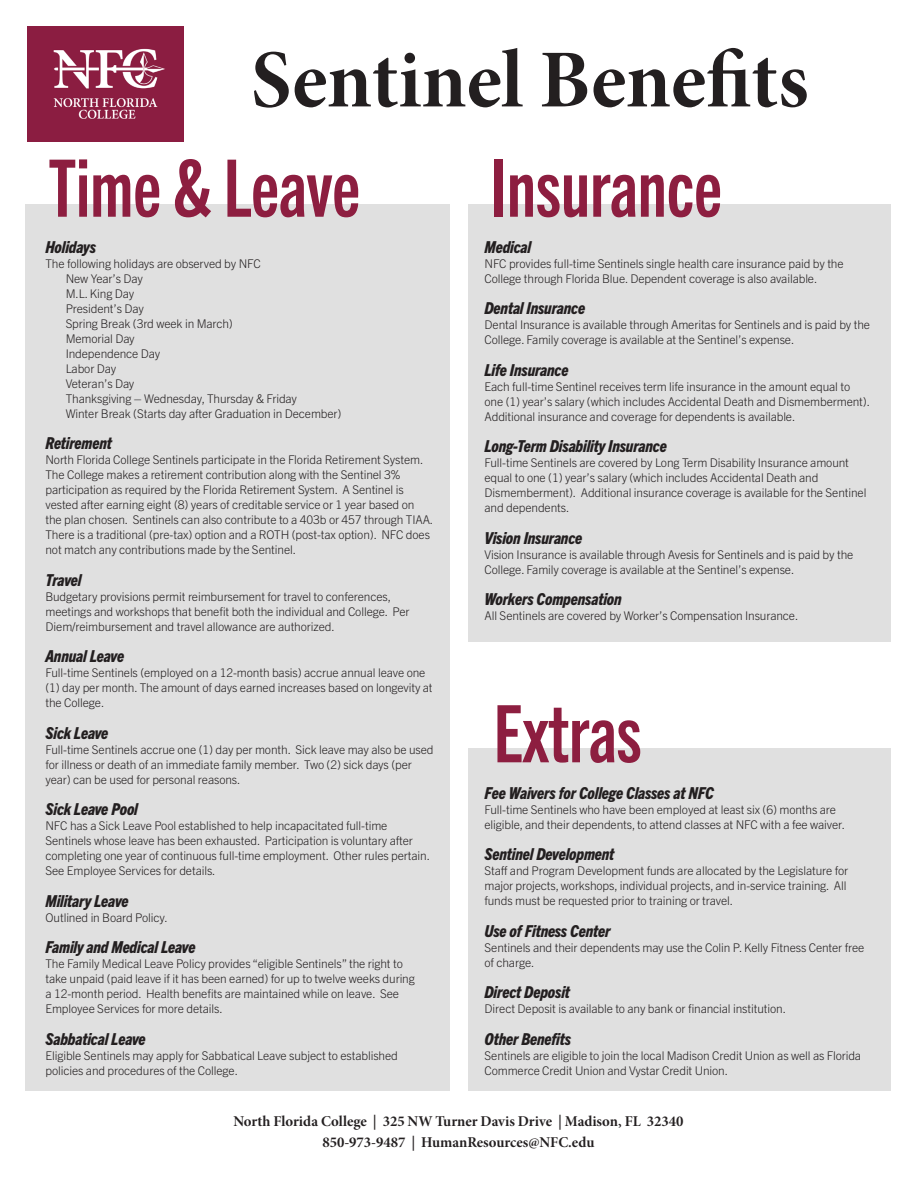
<style>
.page{position:relative;width:918px;height:1188px;background:#fff}
.page>*{position:absolute;margin:0;border:0;box-sizing:border-box;transform-origin:0 0}
.t1{font:82.5px "Minion Pro Bold Subh";letter-spacing:-.005em;color:#231f20}
.t2{font:79.5px "Trade Gothic Next LT Pro Bd Cm";color:#8d1e40}
.t3{font:italic 800 condensed 16.5px "Trade Gothic Next LT Pro";letter-spacing:-.01em;color:#231f20}
.t4{font:15px "Minion Pro Bold Subh";color:#231f20}
.t5{font:300 12px/15px "Trade Gothic Next LT Pro";letter-spacing:-.01em;color:#231f20}
</style>
<div class="page">
<img style="left:27px;top:27px;width:157px;height:114px">
<div style="left:26px;top:204px;width:424px;height:887px;background:#e0e0e0"></div>
<div style="left:468px;top:204px;width:423px;height:437px;background:#e0e0e0"></div>
<div style="left:468px;top:748px;width:423px;height:343px;background:#e0e0e0"></div>
<p class="t1" style="left:251px;top:24px;width:559px">Sentinel Benefits</p>
<p class="t2" style="left:49px;top:135px;width:313px">Time &amp; Leave</p>
<p class="t2" style="left:491px;top:135px;width:233px">Insurance</p>
<p class="t3" style="left:45px;top:236px;width:52px">Holidays</p>
<p class="t5" style="left:45px;top:255px;width:217px">The following holidays are observed by NFC</p>
<p class="t5" style="left:66px;top:270px;width:79px">New Year’s Day</p>
<p class="t5" style="left:66px;top:285px;width:70px">M.L. King Day</p>
<p class="t5" style="left:66px;top:300px;width:80px">President’s Day</p>
<p class="t5" style="left:66px;top:315px;width:169px">Spring Break (3rd week in March)</p>
<p class="t5" style="left:66px;top:330px;width:70px">Memorial Day</p>
<p class="t5" style="left:66px;top:345px;width:96px">Independence Day</p>
<p class="t5" style="left:66px;top:360px;width:52px">Labor Day</p>
<p class="t5" style="left:66px;top:375px;width:70px">Veteran’s Day</p>
<p class="t5" style="left:66px;top:390px;width:233px">Thanksgiving – Wednesday, Thursday &amp; Friday</p>
<p class="t5" style="left:66px;top:405px;width:277px">Winter Break (Starts day after Graduation in December)</p>
<p class="t3" style="left:45px;top:432px;width:68px">Retirement</p>
<p class="t5" style="left:45px;top:452px;width:389px">North Florida College Sentinels participate in the Florida Retirement System.<br>The College makes a retirement contribution along with the Sentinel 3% participation as required by the Florida Retirement System. A Sentinel is vested after earning eight (8) years of creditable service or 1 year based on the plan chosen. Sentinels can also contribute to a 403b or 457 through TIAA.<br>There is a traditional (pre-tax) option and a ROTH (post-tax option). NFC does not match any contributions made by the Sentinel.</p>
<p class="t3" style="left:45px;top:569px;width:38px">Travel</p>
<p class="t5" style="left:45px;top:588px;width:366px">Budgetary provisions permit reimbursement for travel to conferences, meetings and workshops that benefit both the individual and College. Per<br>Diem/reimbursement and travel allowance are authorized.</p>
<p class="t3" style="left:45px;top:645px;width:80px">Annual Leave</p>
<p class="t5" style="left:45px;top:665px;width:389px">Full-time Sentinels (employed on a 12-month basis) accrue annual leave one (1) day per month. The amount of days earned increases based on longevity at the College.</p>
<p class="t3" style="left:45px;top:722px;width:65px">Sick Leave</p>
<p class="t5" style="left:45px;top:741px;width:390px">Full-time Sentinels accrue one (1) day per month. Sick leave may also be used for illness or death of an immediate family member. Two (2) sick days (per year) can be used for personal reasons.</p>
<p class="t3" style="left:45px;top:798px;width:94px">Sick Leave Pool</p>
<p class="t5" style="left:45px;top:818px;width:386px">NFC has a Sick Leave Pool established to help incapacitated full-time Sentinels whose leave has been exhausted. Participation is voluntary after completing one year of continuous full-time employment. Other rules pertain.<br>See Employee Services for details.</p>
<p class="t3" style="left:45px;top:890px;width:85px">Military Leave</p>
<p class="t5" style="left:45px;top:909px;width:124px">Outlined in Board Policy.</p>
<p class="t3" style="left:45px;top:936px;width:152px">Family and Medical Leave</p>
<p class="t5" style="left:45px;top:956px;width:371px">The Family Medical Leave Policy provides “eligible Sentinels” the right to take unpaid (paid leave if it has been earned) for up to twelve weeks during a 12-month period. Health benefits are maintained while on leave. See Employee Services for more details.</p>
<p class="t3" style="left:45px;top:1028px;width:102px">Sabbatical Leave</p>
<p class="t5" style="left:45px;top:1047px;width:354px">Eligible Sentinels may apply for Sabbatical Leave subject to established policies and procedures of the College.</p>
<p class="t3" style="left:484px;top:236px;width:48px">Medical</p>
<p class="t5" style="left:484px;top:255px;width:361px">NFC provides full-time Sentinels single health care insurance paid by the<br>College through Florida Blue. Dependent coverage is also available.</p>
<p class="t3" style="left:484px;top:297px;width:102px">Dental Insurance</p>
<p class="t5" style="left:484px;top:317px;width:387px">Dental Insurance is available through Ameritas for Sentinels and is paid by the<br>College. Family coverage is available at the Sentinel’s expense.</p>
<p class="t3" style="left:484px;top:359px;width:86px">Life Insurance</p>
<p class="t5" style="left:484px;top:378px;width:387px">Each full-time Sentinel receives term life insurance in the amount equal to one (1) year’s salary (which includes Accidental Death and Dismemberment).<br>Additional insurance and coverage for dependents is available.</p>
<p class="t3" style="left:484px;top:435px;width:184px">Long-Term Disability Insurance</p>
<p class="t5" style="left:484px;top:455px;width:384px">Full-time Sentinels are covered by Long Term Disability Insurance amount equal to one (1) year’s salary (which includes Accidental Death and Dismemberment). Additional insurance coverage is available for the Sentinel and dependents.</p>
<p class="t3" style="left:484px;top:527px;width:99px">Vision Insurance</p>
<p class="t5" style="left:484px;top:546px;width:370px">Vision Insurance is available through Avesis for Sentinels and is paid by the<br>College. Family coverage is available at the Sentinel’s expense.</p>
<p class="t3" style="left:484px;top:588px;width:139px">Workers Compensation</p>
<p class="t5" style="left:484px;top:608px;width:315px">All Sentinels are covered by Worker’s Compensation Insurance.</p>
<p class="t2" style="left:494px;top:680px;width:149px">Extras</p>
<p class="t3" style="left:484px;top:782px;width:231px">Fee Waivers for College Classes at NFC</p>
<p class="t5" style="left:484px;top:801px;width:362px">Full-time Sentinels who have been employed at least six (6) months are eligible, and their dependents, to attend classes at NFC with a fee waiver.</p>
<p class="t3" style="left:484px;top:843px;width:131px">Sentinel Development</p>
<p class="t5" style="left:484px;top:863px;width:365px">Staff and Program Development funds are allocated by the Legislature for major projects, workshops, individual projects, and in-service training. All funds must be requested prior to training or travel.</p>
<p class="t3" style="left:484px;top:920px;width:128px">Use of Fitness Center</p>
<p class="t5" style="left:484px;top:939px;width:381px">Sentinels and their dependents may use the Colin P. Kelly Fitness Center free of charge.</p>
<p class="t3" style="left:484px;top:981px;width:87px">Direct Deposit</p>
<p class="t5" style="left:484px;top:1001px;width:303px">Direct Deposit is available to any bank or financial institution.</p>
<p class="t3" style="left:484px;top:1028px;width:88px">Other Benefits</p>
<p class="t5" style="left:484px;top:1047px;width:378px">Sentinels are eligible to join the local Madison Credit Union as well as Florida<br>Commerce Credit Union and Vystar Credit Union.</p>
<p class="t4" style="left:234px;top:1111px;width:451px">North Florida College | 325 NW Turner Davis Drive | Madison, FL 32340</p>
<p class="t4" style="left:322px;top:1132px;width:274px">850-973-9487 | HumanResources@NFC.edu</p>
</div>
